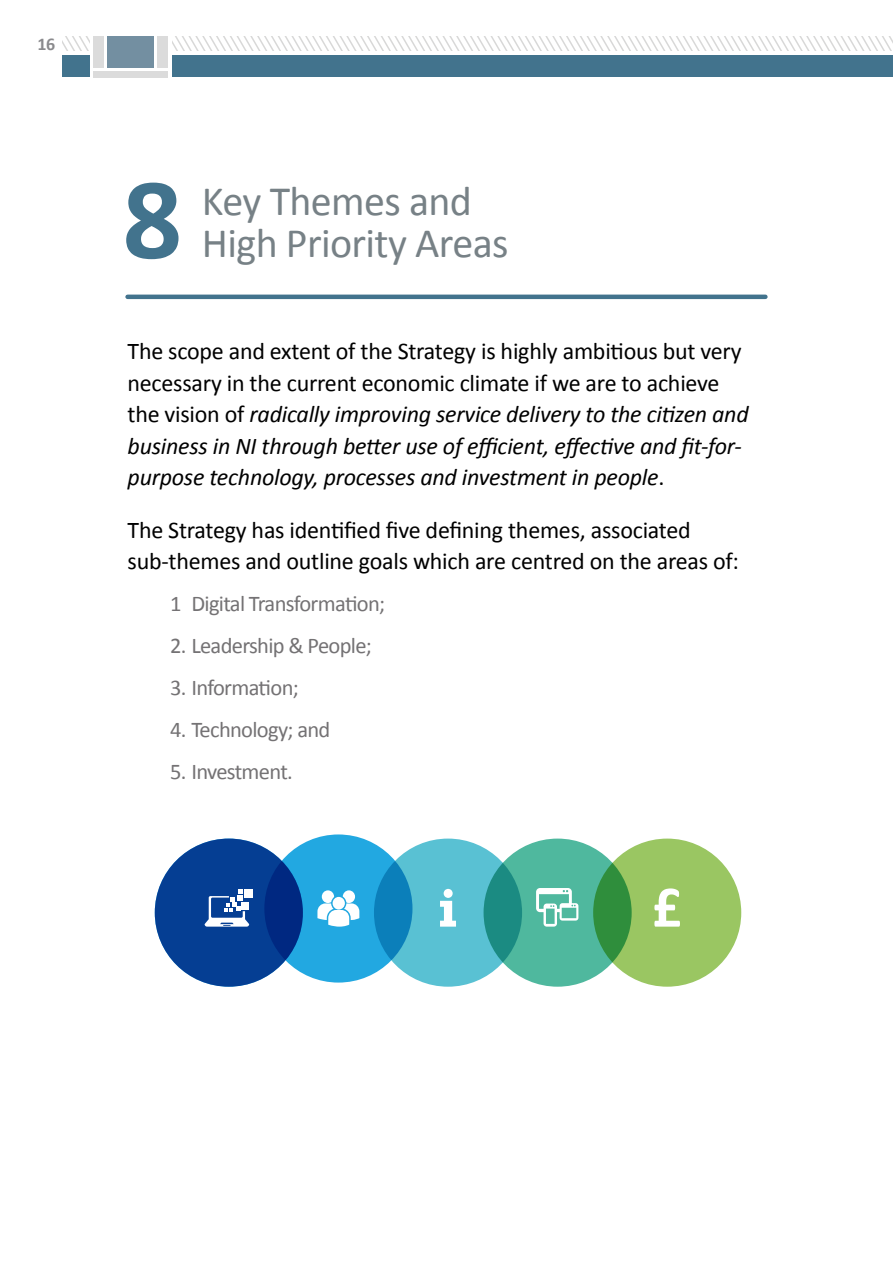
<style>
.page{position:relative;width:893px;height:1263px;background:#fff}
.page>*{position:absolute;margin:0;border:0;box-sizing:border-box;transform-origin:0 0}
.t1{font:700 117px "Calibri";color:#42738d}
.t2{font:42px "Calibri";letter-spacing:-.015em;color:#778186}
.t3{font:italic 24px/31.5px "Calibri";letter-spacing:-.01em;color:#000}
.t4{font:24px "Calibri";letter-spacing:-.01em;color:#000}
.bullets{font:22.5px "Calibri";letter-spacing:-.03em;color:#747274}
.t5{font:700 18px "Calibri";color:#8a8a8d}
.s1{font-style:normal}
</style>
<div class="page">
<div style="left:62px;top:56px;width:831px;height:21px;background:#42738d"></div>
<svg style="left:62px;top:36px;width:831px;height:15px"></svg>
<div style="left:90px;top:33px;width:81px;height:47px;background:#fff"></div>
<div style="left:93px;top:71px;width:75px;height:6px;background:#dbdbdb"></div>
<div style="left:107px;top:36px;width:47px;height:32px;background:#738fa1"></div>
<div style="left:93px;top:36px;width:11px;height:32px;background:#dbdbdb"></div>
<div style="left:157px;top:36px;width:11px;height:32px;background:#dbdbdb"></div>
<hr style="left:128px;top:295px;width:637px;height:4px;background:#42738d">
<div style="left:155px;top:838px;width:148px;height:149px;background:#053e93;border-radius:50%"></div>
<svg style="left:264px;top:834px;width:148px;height:148px;background:#1c8ecd"></svg>
<svg style="left:374px;top:838px;width:148px;height:149px;background:#4bb5ce"></svg>
<svg style="left:484px;top:838px;width:148px;height:149px;background:#45af99"></svg>
<svg style="left:593px;top:838px;width:148px;height:149px;background:#88bd5d"></svg>
<svg style="left:536px;top:888px;width:42px;height:39px"></svg>
<div style="left:244px;top:889px;width:9px;height:9px;background:#fff"></div>
<svg style="left:205px;top:889px;width:44px;height:38px"></svg>
<svg style="left:654px;top:888px;width:26px;height:39px"></svg>
<svg style="left:317px;top:890px;width:42px;height:37px"></svg>
<svg style="left:440px;top:889px;width:16px;height:38px"></svg>
<p class="t5" style="left:38px;top:32px;width:19px">16</p>
<p class="t1" style="left:123px;top:146px;width:61px">8</p>
<p class="t2" style="left:202px;top:175px;width:272px">Key Themes and</p>
<p class="t2" style="left:202px;top:217px;width:308px">High Priority Areas</p>
<p class="t3" style="left:128px;top:334px;width:623px"><span class="s1">The scope and extent of the Strategy is highly ambitious but very necessary in the current economic climate if we are to achieve the vision of</span> radically improving service delivery to the citizen and business in NI through better use of efficient, effective and fit-for&shy;purpose technology, processes and investment in people<span class="s1">.</span></p>
<p class="t4" style="left:128px;top:515px;width:565px">The Strategy has identified five defining themes, associated</p>
<p class="t4" style="left:128px;top:546px;width:613px">sub-themes and outline goals which are centred on the areas of:</p>
<p class="bullets" style="left:170px;top:590px;width:217px">1 Digital Transformation;</p>
<p class="bullets" style="left:170px;top:632px;width:203px">2. Leadership &amp; People;</p>
<p class="bullets" style="left:170px;top:674px;width:130px">3. Information;</p>
<p class="bullets" style="left:170px;top:716px;width:162px">4. Technology; and</p>
<p class="bullets" style="left:170px;top:758px;width:124px">5. Investment.</p>
</div>
